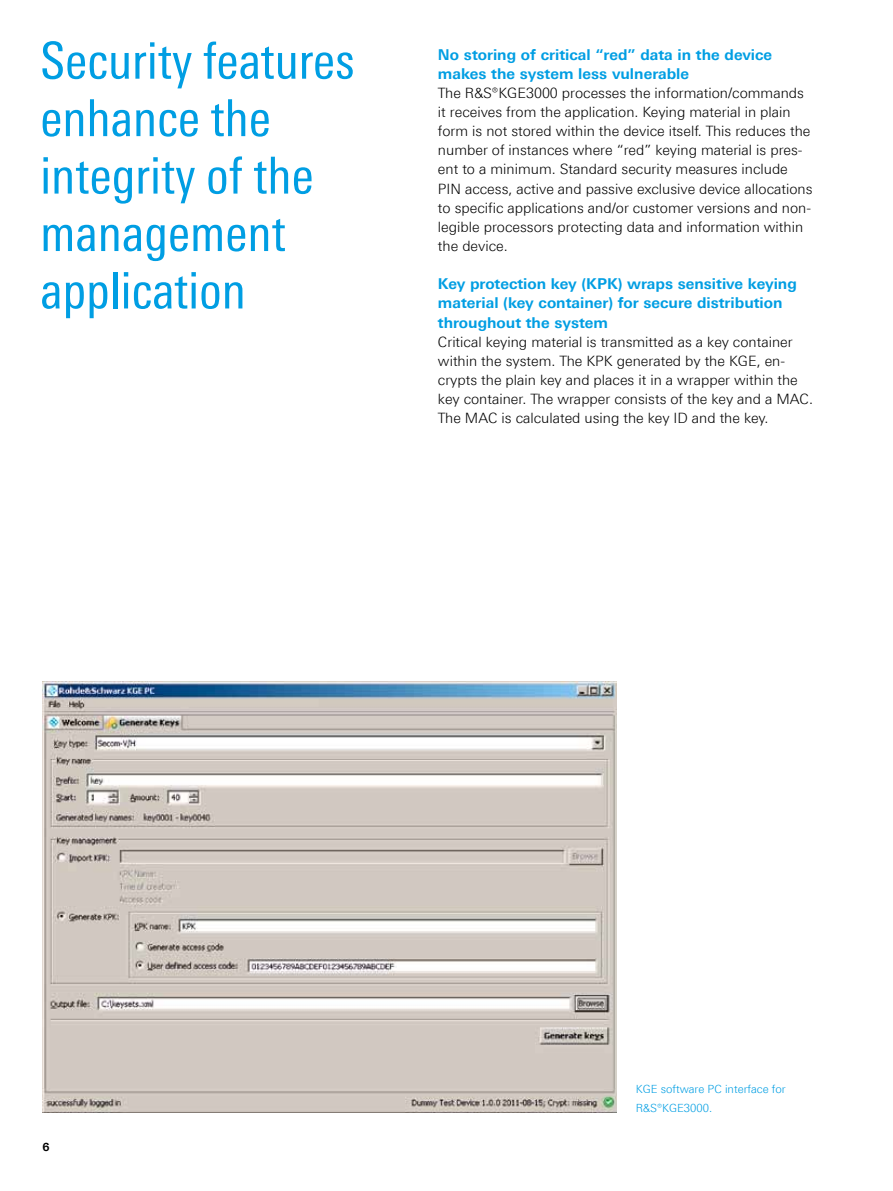
<style>
.page{position:relative;width:893px;height:1191px;background:#fff}
.page>*{position:absolute;margin:0;border:0;box-sizing:border-box;transform-origin:0 0}
.t1{font:51px/57.4px "Linotype Univers 420 Cn";color:#009ee3}
.t2{font:700 15px/19.2px "Linotype Univers 630";color:#009ee3}
.t3{font:300 14.25px/19.2px "Linotype Univers 330";color:#000}
.t4{font:300 11.25px/19.2px "Linotype Univers 330";color:#009ee3}
.t5{font:700 11.25px "Linotype Univers 630";color:#000}
</style>
<div class="page">
<img style="left:43px;top:681px;width:574px;height:431px">
<h1 class="t1" style="left:40px;top:32px;width:316px">Security features enhance the integrity of the management application</h1>
<p class="t2" style="left:438px;top:44px;width:336px">No storing of critical “red” data in the device makes the system less vulnerable</p>
<p class="t3" style="left:438px;top:83px;width:376px">The R&amp;S®KGE3000 processes the information/commands it receives from the application. Keying material in plain form is not stored within the device itself. This reduces the number of instances where “red” keying material is pres&shy;ent to a minimum. Standard security measures include PIN access, active and passive exclusive device allocations to specific applications and/or customer versions and non&shy;legible processors protecting data and information within the device.</p>
<p class="t2" style="left:438px;top:274px;width:360px">Key protection key (KPK) wraps sensitive keying material (key container) for secure distribution throughout the system</p>
<p class="t3" style="left:438px;top:332px;width:377px">Critical keying material is transmitted as a key container within the system. The KPK generated by the KGE, en&shy;crypts the plain key and places it in a wrapper within the key container. The wrapper consists of the key and a MAC.<br>The MAC is calculated using the key ID and the key.</p>
<p class="t5" style="left:43px;top:1139px;width:9px">6</p>
<p class="t4" style="left:636px;top:1079px;width:152px">KGE software PC interface for<br>R&amp;S®KGE3000.</p>
</div>
